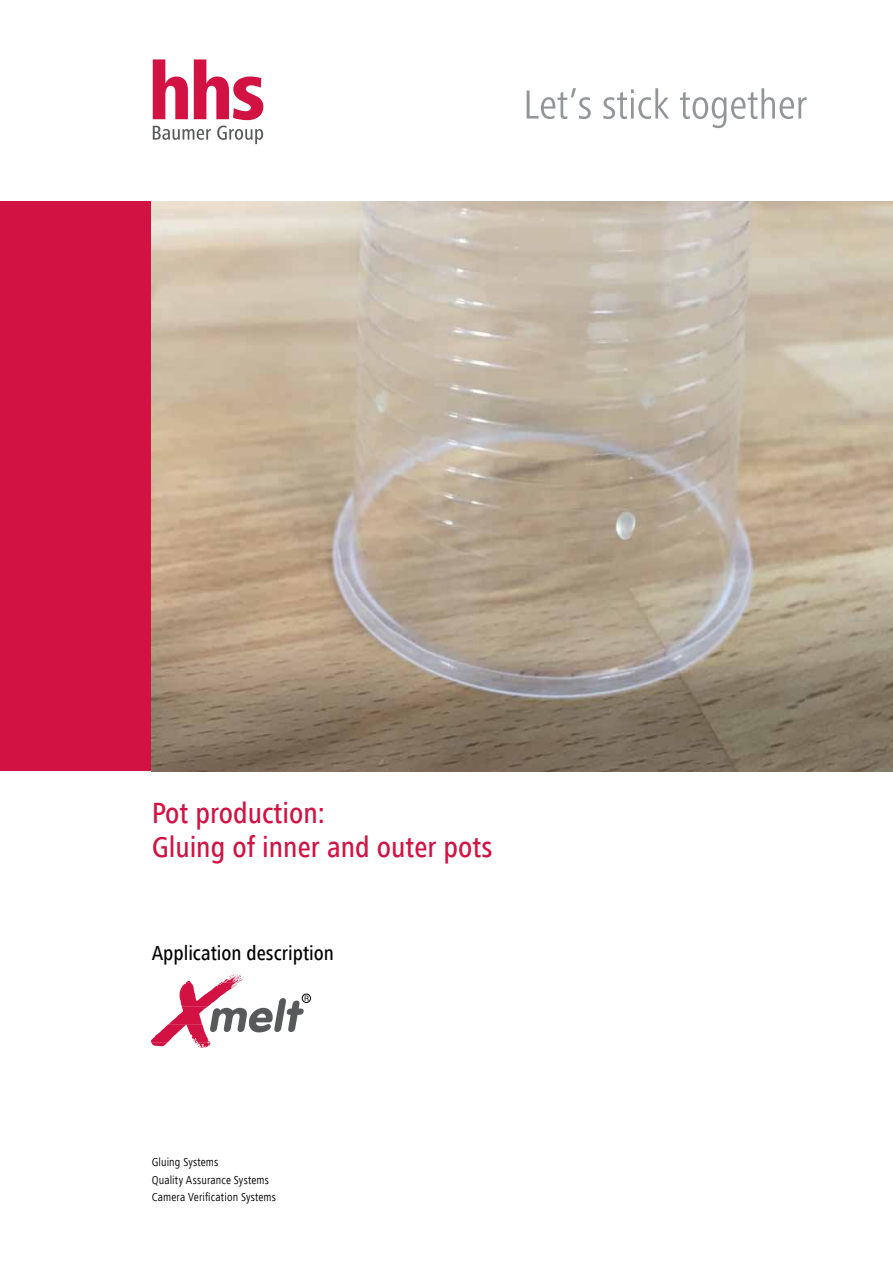
<style>
.page{position:relative;width:893px;height:1263px;background:#fff}
.page>*{position:absolute;margin:0;border:0;box-sizing:border-box;transform-origin:0 0}
.t1{font:500 condensed 30px/34.5px "Frutiger Next LT";color:#d21242}
.t2{font:500 condensed 21px "Frutiger Next LT";color:#000}
.t3{font:condensed 12px/17.2px "Frutiger Next LT";letter-spacing:.015em;color:#000}
</style>
<div class="page">
<div style="left:0;top:202px;width:152px;height:569px;background:#d21242"></div>
<svg style="left:527px;top:88px;width:64px;height:31px"></svg>
<svg style="left:603px;top:88px;width:66px;height:31px"></svg>
<svg style="left:680px;top:88px;width:127px;height:40px"></svg>
<img style="left:152px;top:202px;width:741px;height:569px">
<svg style="left:153px;top:59px;width:110px;height:61px"></svg>
<svg style="left:153px;top:126px;width:58px;height:14px"></svg>
<svg style="left:217px;top:126px;width:46px;height:18px"></svg>
<div style="left:302px;top:994px;width:9px;height:9px;border:1px solid #000;border-radius:50%"></div>
<svg style="left:151px;top:974px;width:158px;height:74px"></svg>
<h1 class="t1" style="left:152px;top:796px;width:342px">Pot production:<br>Gluing of inner and outer pots</h1>
<h2 class="t2" style="left:152px;top:942px;width:184px">Application description</h2>
<p class="t3" style="left:152px;top:1154px;width:126px">Gluing Systems<br>Quality Assurance Systems<br>Camera Verification Systems</p>
</div>
